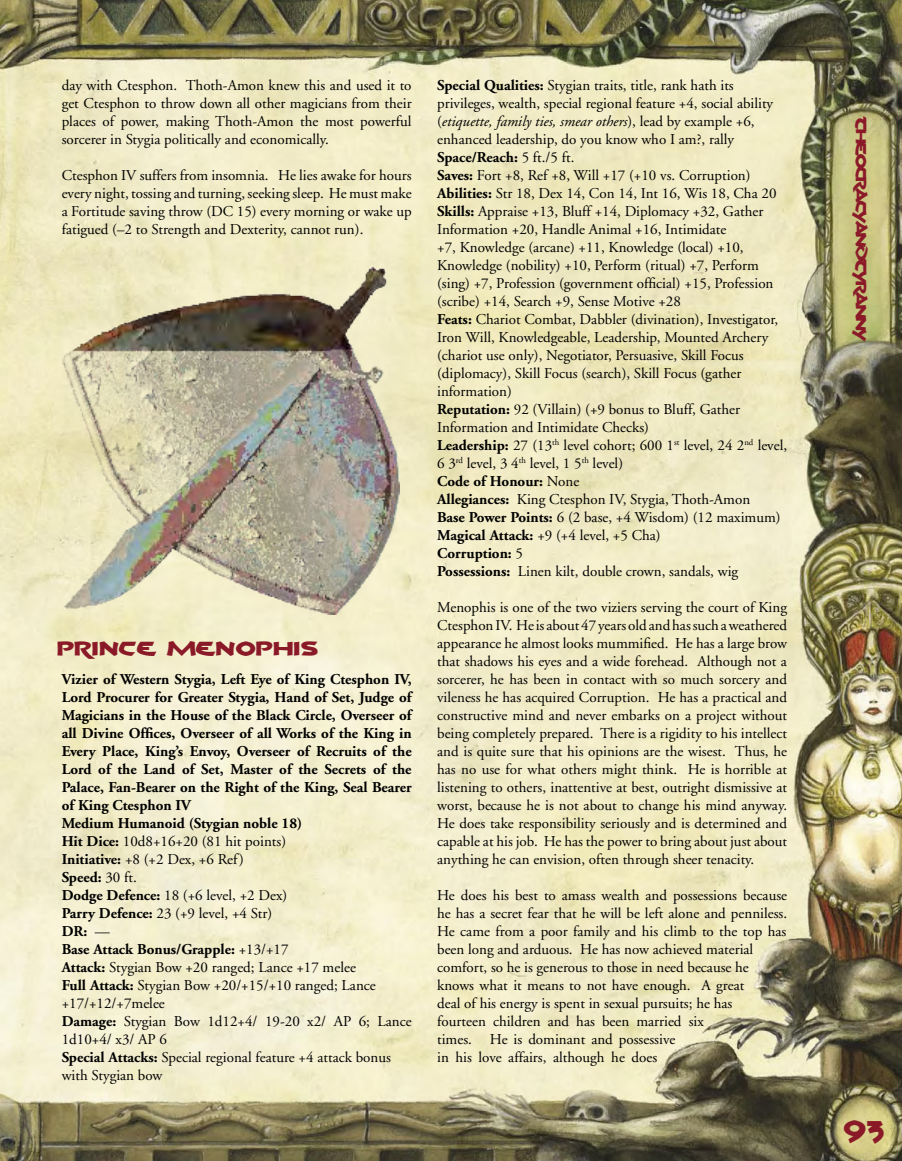
<style>
.page{position:relative;width:902px;height:1161px;background:#fff}
.page>*{position:absolute;margin:0;border:0;box-sizing:border-box;transform-origin:0 0}
.t1{font:28.5px "Hyborian";color:#8b1a29}
.t2{font:24px "Hyborian";color:#8b1a29}
.t3{font:18px "Hyborian";letter-spacing:-.15em;color:#8b1a29}
.t4{font:15px/18px "Adobe Garamond";color:#000;text-align:justify}
.t5{font:700 15px/18px "Adobe Garamond";color:#000}
.s1{font-weight:400}
.s2{font-weight:700}
.s3{font-style:italic}
</style>
<div class="page">
<img style="left:0;top:0;width:901px;height:1161px">
<img style="left:63px;top:267px;width:336px;height:347px">
<p class="t4" style="left:62px;top:77px;width:351px">day with Ctesphon. Thoth-Amon knew this and used it to get Ctesphon to throw down all other magicians from their places of power, making Thoth-Amon the most powerful sorcerer in Stygia politically and economically.</p>
<p class="t4" style="left:62px;top:167px;width:351px">Ctesphon IV suffers from insomnia. He lies awake for hours every night, tossing and turning, seeking sleep. He must make a Fortitude saving throw (DC 15) every morning or wake up fatigued (–2 to Strength and Dexterity, cannot run).</p>
<h2 class="t2" style="left:57px;top:632px;width:263px">PRINCE MENOPHIS</h2>
<p class="t5" style="left:62px;top:671px;width:351px">Vizier of Western Stygia, Left Eye of King Ctesphon IV, Lord Procurer for Greater Stygia, Hand of Set, Judge of Magicians in the House of the Black Circle, Overseer of all Divine Offices, Overseer of all Works of the King in Every Place, King’s Envoy, Overseer of Recruits of the Lord of the Land of Set, Master of the Secrets of the Palace, Fan-Bearer on the Right of the King, Seal Bearer of King Ctesphon IV<br>Medium Humanoid (Stygian noble 18)<br>Hit Dice: <span class="s1">10d8+16+20 (81 hit points)<br></span>Initiative: <span class="s1">+8 (+2 Dex, +6 Ref)<br></span>Speed: <span class="s1">30 ft.<br></span>Dodge Defence: <span class="s1">18 (+6 level, +2 Dex)<br></span>Parry Defence: <span class="s1">23 (+9 level, +4 Str)<br></span>DR: <span class="s1">—<br></span>Base Attack Bonus/Grapple: <span class="s1">+13/+17<br></span>Attack: <span class="s1">Stygian Bow +20 ranged; Lance +17 melee<br></span>Full Attack: <span class="s1">Stygian Bow +20/+15/+10 ranged; Lance +17/+12/+7melee<br></span>Damage: <span class="s1">Stygian Bow 1d12+4/ 19-20 x2/ AP 6; Lance 1d10+4/ x3/ AP 6<br></span>Special Attacks: <span class="s1">Special regional feature +4 attack bonus with Stygian bow</span></p>
<p class="t4" style="left:437px;top:77px;width:351px;text-align:left"><span class="s2">Special Qualities:</span> Stygian traits, title, rank hath its privileges, wealth, special regional feature +4, social ability (<span class="s3">etiquette, family ties, smear others</span>), lead by example +6, enhanced leadership, do you know who I am?, rally <span class="s2">Space/Reach:</span> 5 ft./5 ft.<br><span class="s2">Saves:</span> Fort +8, Ref +8, Will +17 (+10 vs. Corruption)<br><span class="s2">Abilities:</span> Str 18, Dex 14, Con 14, Int 16, Wis 18, Cha 20<br><span class="s2">Skills:</span> Appraise +13, Bluff +14, Diplomacy +32, Gather Information +20, Handle Animal +16, Intimidate<br>+7, Knowledge (arcane) +11, Knowledge (local) +10, Knowledge (nobility) +10, Perform (ritual) +7, Perform (sing) +7, Profession (government official) +15, Profession (scribe) +14, Search +9, Sense Motive +28<br><span class="s2">Feats:</span> Chariot Combat, Dabbler (divination), Investigator, Iron Will, Knowledgeable, Leadership, Mounted Archery (chariot use only), Negotiator, Persuasive, Skill Focus (diplomacy), Skill Focus (search), Skill Focus (gather information)<br><span class="s2">Reputation:</span> 92 (Villain) (+9 bonus to Bluff, Gather Information and Intimidate Checks)<br><span class="s2">Leadership:</span> 27 (13<sup>th</sup> level cohort; 600 1<sup>st</sup> level, 24 2<sup>nd</sup> level, 6 3<sup>rd</sup> level, 3 4<sup>th</sup> level, 1 5<sup>th</sup> level)<br><span class="s2">Code of Honour:</span> None<br><span class="s2">Allegiances:</span> King Ctesphon IV, Stygia, Thoth-Amon<br><span class="s2">Base Power Points:</span> 6 (2 base, +4 Wisdom) (12 maximum)<br><span class="s2">Magical Attack:</span> +9 (+4 level, +5 Cha)<br><span class="s2">Corruption:</span> 5<br><span class="s2">Possessions:</span> Linen kilt, double crown, sandals, wig</p>
<p class="t4" style="left:437px;top:599px;width:351px">Menophis is one of the two viziers serving the court of King Ctesphon IV. He is about 47 years old and has such a weathered appearance he almost looks mummified. He has a large brow that shadows his eyes and a wide forehead. Although not a sorcerer, he has been in contact with so much sorcery and vileness he has acquired Corruption. He has a practical and constructive mind and never embarks on a project without being completely prepared. There is a rigidity to his intellect and is quite sure that his opinions are the wisest. Thus, he has no use for what others might think. He is horrible at listening to others, inattentive at best, outright dismissive at worst, because he is not about to change his mind anyway.<br>He does take responsibility seriously and is determined and capable at his job. He has the power to bring about just about anything he can envision, often through sheer tenacity.</p>
<p class="t4" style="left:437px;top:887px;width:351px;text-align:left">He does his best to amass wealth and possessions because he has a secret fear that he will be left alone and penniless.<br>He came from a poor family and his climb to the top has been long and arduous. He has now achieved material comfort, so he is generous to those in need because he knows what it means to not have enough. A great<br>deal of his energy is spent in sexual pursuits; he has<br>fourteen children and has been married six<br>times. He is dominant and possessive<br>in his love affairs, although he does</p>
<p class="t3" style="left:873px;top:117px;width:227px;rotate:90deg">THEOCRACY AND TYRANNY</p>
<h1 class="t1" style="left:844px;top:1114px;width:43px">93</h1>
</div>
